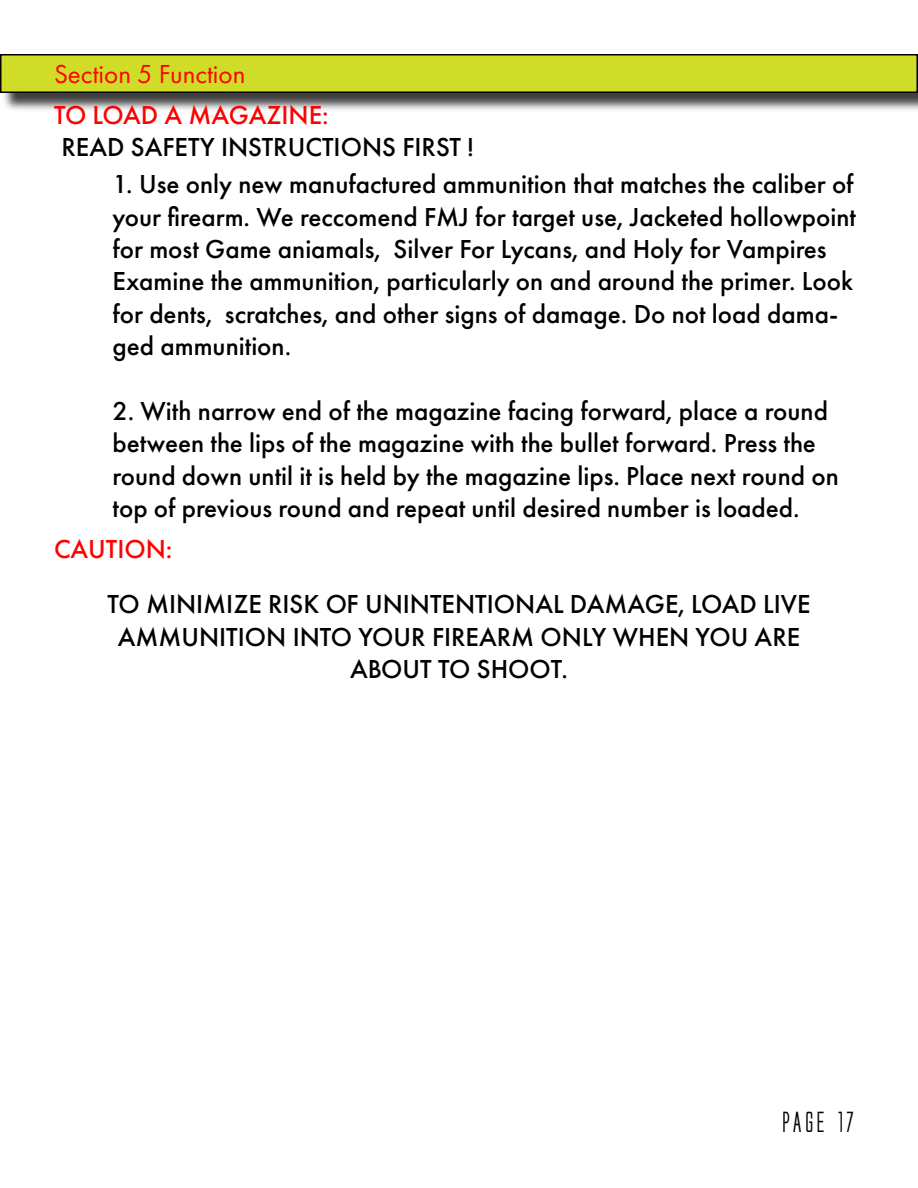
<style>
.page{position:relative;width:918px;height:1188px;background:#fff}
.page>*{position:absolute;margin:0;border:0;box-sizing:border-box;transform-origin:0 0}
.t1{font:500 27px/32.4px "Futura PT";color:#000}
.t2{font:500 27px "Futura PT";color:#f00}
.t3{font:27px "Futura PT";color:#f00}
.t4{font:700 27px "Alien League";color:#000}
</style>
<div class="page">
<div style="left:2px;top:56px;width:916px;height:56px;background:#000;opacity:.75"></div>
<div style="left:1px;top:55px;width:916px;height:37px;background:#d0dd28"></div>
<div style="left:0;top:54px;width:918px;height:39px;border:2px solid #000"></div>
<p class="t3" style="left:54px;top:58px;width:193px">Section 5 Function</p>
<p class="t2" style="left:54px;top:99px;width:276px">TO LOAD A MAGAZINE:</p>
<p class="t1" style="left:62px;top:130px;width:414px">READ SAFETY INSTRUCTIONS FIRST !</p>
<p class="t1" style="left:112px;top:168px;width:745px">1. Use only new manufactured ammunition that matches the caliber of your firearm. We reccomend FMJ for target use, Jacketed hollowpoint for most Game aniamals, Silver For Lycans, and Holy for Vampires Examine the ammunition, particularly on and around the primer. Look for dents, scratches, and other signs of damage. Do not load dama&shy;ged ammunition.</p>
<p class="t1" style="left:112px;top:395px;width:728px">2. With narrow end of the magazine facing forward, place a round between the lips of the magazine with the bullet forward. Press the round down until it is held by the magazine lips. Place next round on top of previous round and repeat until desired number is loaded.</p>
<p class="t2" style="left:54px;top:532px;width:120px">CAUTION:</p>
<p class="t1" style="left:107px;top:588px;width:705px;text-align:center">TO MINIMIZE RISK OF UNINTENTIONAL DAMAGE, LOAD LIVE<br>AMMUNITION INTO YOUR FIREARM ONLY WHEN YOU ARE<br>ABOUT TO SHOOT.</p>
<p class="t4" style="left:781px;top:1108px;width:77px">PAGE 17</p>
</div>
